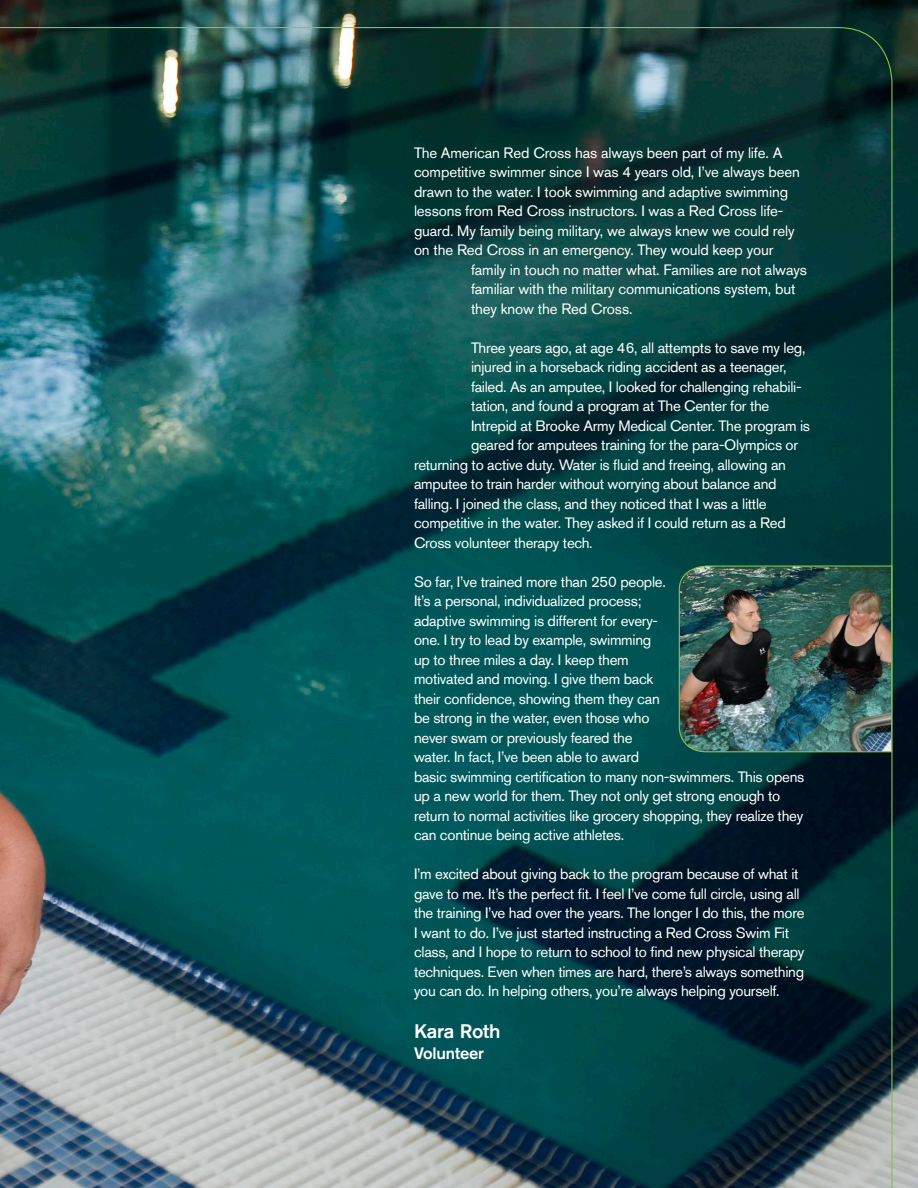
<style>
.page{position:relative;width:918px;height:1188px;background:#fff}
.page>*{position:absolute;margin:0;border:0;box-sizing:border-box;transform-origin:0 0}
.t1{font:500 19.5px "Akzidenz Grotesk Std";letter-spacing:-.01em;color:#fff}
.t2{font:500 16.5px "Akzidenz Grotesk Std";letter-spacing:-.01em;color:#fff}
.t3{font:15px/19.5px "Akzidenz Grotesk Std";letter-spacing:-.02em;color:#fff}
</style>
<div class="page">
<img style="left:0;top:0;width:918px;height:1188px">
<img style="left:0;top:26px;width:893px;height:1162px">
<p class="t3" style="left:414px;top:143px;width:387px">The American Red Cross has always been part of my life. A competitive swimmer since I was 4 years old, I’ve always been drawn to the water. I took swimming and adaptive swimming lessons from Red Cross instructors. I was a Red Cross life&shy;guard. My family being military, we always knew we could rely on the Red Cross in an emergency. They would keep your</p>
<p class="t3" style="left:471px;top:260px;width:338px">family in touch no matter what. Families are not always familiar with the military communications system, but they know the Red Cross.</p>
<p class="t3" style="left:471px;top:338px;width:336px">Three years ago, at age 46, all attempts to save my leg,</p>
<p class="t3" style="left:471px;top:357px;width:317px">injured in a horseback riding accident as a teenager,</p>
<p class="t3" style="left:471px;top:377px;width:332px">failed. As an amputee, I looked for challenging rehabili-</p>
<p class="t3" style="left:471px;top:396px;width:300px">tation, and found a program at The Center for the</p>
<p class="t3" style="left:471px;top:416px;width:341px">Intrepid at Brooke Army Medical Center. The program is</p>
<p class="t3" style="left:471px;top:435px;width:329px">geared for amputees training for the para-Olympics or</p>
<p class="t3" style="left:414px;top:455px;width:374px">returning to active duty. Water is fluid and freeing, allowing an</p>
<p class="t3" style="left:414px;top:474px;width:364px">amputee to train harder without worrying about balance and</p>
<p class="t3" style="left:414px;top:494px;width:354px">falling. I joined the class, and they noticed that I was a little</p>
<p class="t3" style="left:414px;top:513px;width:373px">competitive in the water. They asked if I could return as a Red</p>
<p class="t3" style="left:414px;top:533px;width:180px">Cross volunteer therapy tech.</p>
<p class="t3" style="left:414px;top:572px;width:392px">So far, I’ve trained more than 250 people.<br>It’s a personal, individualized process;<br>adaptive swimming is different for every-<br>one. I try to lead by example, swimming<br>up to three miles a day. I keep them<br>motivated and moving. I give them back<br>their confidence, showing them they can<br>be strong in the water, even those who<br>never swam or previously feared the<br>water. In fact, I’ve been able to award<br>basic swimming certification to many non-swimmers. This opens up a new world for them. They not only get strong enough to return to normal activities like grocery shopping, they realize they can continue being active athletes.</p>
<p class="t3" style="left:414px;top:864px;width:392px">I’m excited about giving back to the program because of what it gave to me. It’s the perfect fit. I feel I’ve come full circle, using all the training I’ve had over the years. The longer I do this, the more I want to do. I’ve just started instructing a Red Cross Swim Fit class, and I hope to return to school to find new physical therapy techniques. Even when times are hard, there’s always something you can do. In helping others, you’re always helping yourself.</p>
<h1 class="t1" style="left:414px;top:1020px;width:88px">Kara Roth</h1>
<p class="t2" style="left:414px;top:1043px;width:72px">Volunteer</p>
</div>
